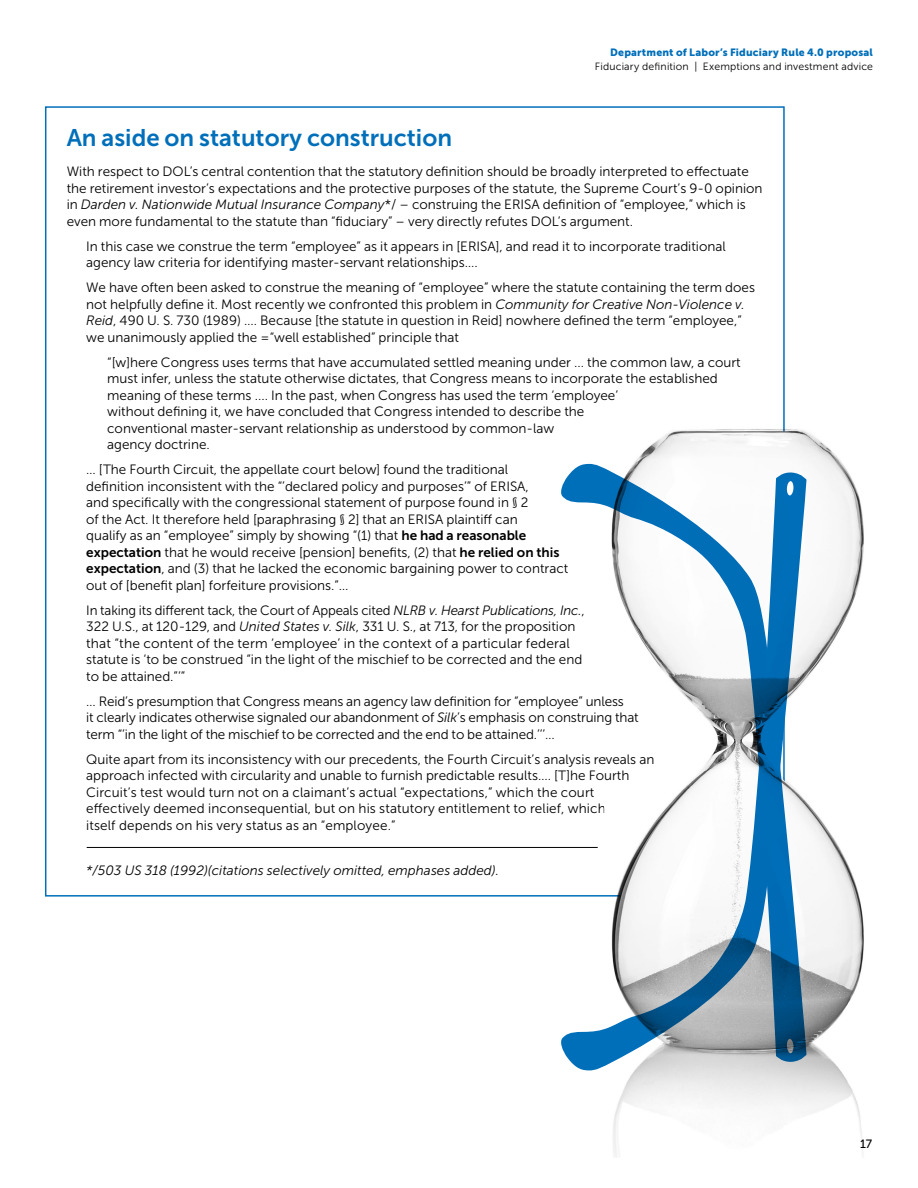
<style>
.page{position:relative;width:918px;height:1188px;background:#fff}
.page>*{position:absolute;margin:0;border:0;box-sizing:border-box;transform-origin:0 0}
.t1{font:24px "Museo Sans 700";color:#006fba}
.t2{font:13.5px/16.5px "Museo Sans 300";color:#000}
.t3{font:italic 13.5px "Museo Sans 300";color:#000}
.t4{font:12px "Museo Sans 500";color:#000}
.t5{font:10.5px "Museo Sans 300";letter-spacing:.015em;color:#000}
.t6{font:10.5px "Museo Sans 900";letter-spacing:.015em;color:#006fba}
.s1{font-style:italic}
.s2{font-family:"Museo Sans 700"}
</style>
<div class="page">
<hr style="left:87px;top:847px;width:511px;height:1px;background:#000">
<svg style="left:559px;top:464px;width:47px;height:599px"></svg>
<img style="left:606px;top:422px;width:258px;height:735px">
<p class="t6" style="left:610px;top:47px;width:264px">Department of Labor’s Fiduciary Rule 4.0 proposal</p>
<p class="t5" style="left:595px;top:60px;width:279px">Fiduciary definition | Exemptions and investment advice</p>
<h1 class="t1" style="left:67px;top:124px;width:387px">An aside on statutory construction</h1>
<p class="t2" style="left:67px;top:163px;width:697px">With respect to DOL’s central contention that the statutory definition should be broadly interpreted to effectuate the retirement investor’s expectations and the protective purposes of the statute, the Supreme Court’s 9-0 opinion in <span class="s1">Darden v. Nationwide Mutual Insurance Company</span>*/ – construing the ERISA definition of “employee,” which is even more fundamental to the statute than “fiduciary” – very directly refutes DOL’s argument.</p>
<p class="t2" style="left:86px;top:238px;width:641px">In this case we construe the term “employee” as it appears in [ERISA], and read it to incorporate traditional agency law criteria for identifying master-servant relationships….</p>
<p class="t2" style="left:86px;top:279px;width:670px">We have often been asked to construe the meaning of “employee” where the statute containing the term does not helpfully define it. Most recently we confronted this problem in <span class="s1">Community for Creative Non-Violence v.<br>Reid</span>, 490 U. S. 730 (1989) …. Because [the statute in question in Reid] nowhere defined the term “employee,” we unanimously applied the =“well established” principle that</p>
<p class="t2" style="left:107px;top:354px;width:635px">“[w]here Congress uses terms that have accumulated settled meaning under ... the common law, a court must infer, unless the statute otherwise dictates, that Congress means to incorporate the established meaning of these terms .... In the past, when Congress has used the term ‘employee’<br>without defining it, we have concluded that Congress intended to describe the<br>conventional master-servant relationship as understood by common-law<br>agency doctrine.</p>
<p class="t2" style="left:86px;top:461px;width:484px">… [The Fourth Circuit, the appellate court below] found the traditional definition inconsistent with the “’declared policy and purposes’” of ERISA,<br>and specifically with the congressional statement of purpose found in § 2<br>of the Act. It therefore held [paraphrasing § 2] that an ERISA plaintiff can<br>qualify as an “employee” simply by showing “(1) that <span class="s2">he had a reasonable expectation</span> that he would receive [pension] benefits, (2) that <span class="s2">he relied on this expectation</span>, and (3) that he lacked the economic bargaining power to contract out of [benefit plan] forfeiture provisions.”…</p>
<p class="t2" style="left:86px;top:602px;width:500px">In taking its different tack, the Court of Appeals cited <span class="s1">NLRB v. Hearst Publications, Inc.</span>, 322 U.S., at 120-129, and <span class="s1">United States v. Silk</span>, 331 U. S., at 713, for the proposition that “the content of the term ‘employee’ in the context of a particular federal statute is ‘to be construed “in the light of the mischief to be corrected and the end to be attained.”’”</p>
<p class="t2" style="left:86px;top:693px;width:554px">… Reid’s presumption that Congress means an agency law definition for “employee” unless<br>it clearly indicates otherwise signaled our abandonment of <span class="s1">Silk</span>’s emphasis on construing that term “’in the light of the mischief to be corrected and the end to be attained.’’’…</p>
<p class="t2" style="left:86px;top:751px;width:570px">Quite apart from its inconsistency with our precedents, the Fourth Circuit’s analysis reveals an approach infected with circularity and unable to furnish predictable results…. [T]he Fourth Circuit’s test would turn not on a claimant’s actual “expectations,” which the court effectively deemed inconsequential, but on his statutory entitlement to relief, which<br>itself depends on his very status as an “employee.”</p>
<p class="t3" style="left:86px;top:863px;width:414px">*/503 US 318 (1992)(citations selectively omitted, emphases added).</p>
<p class="t4" style="left:860px;top:1137px;width:14px">17</p>
</div>
